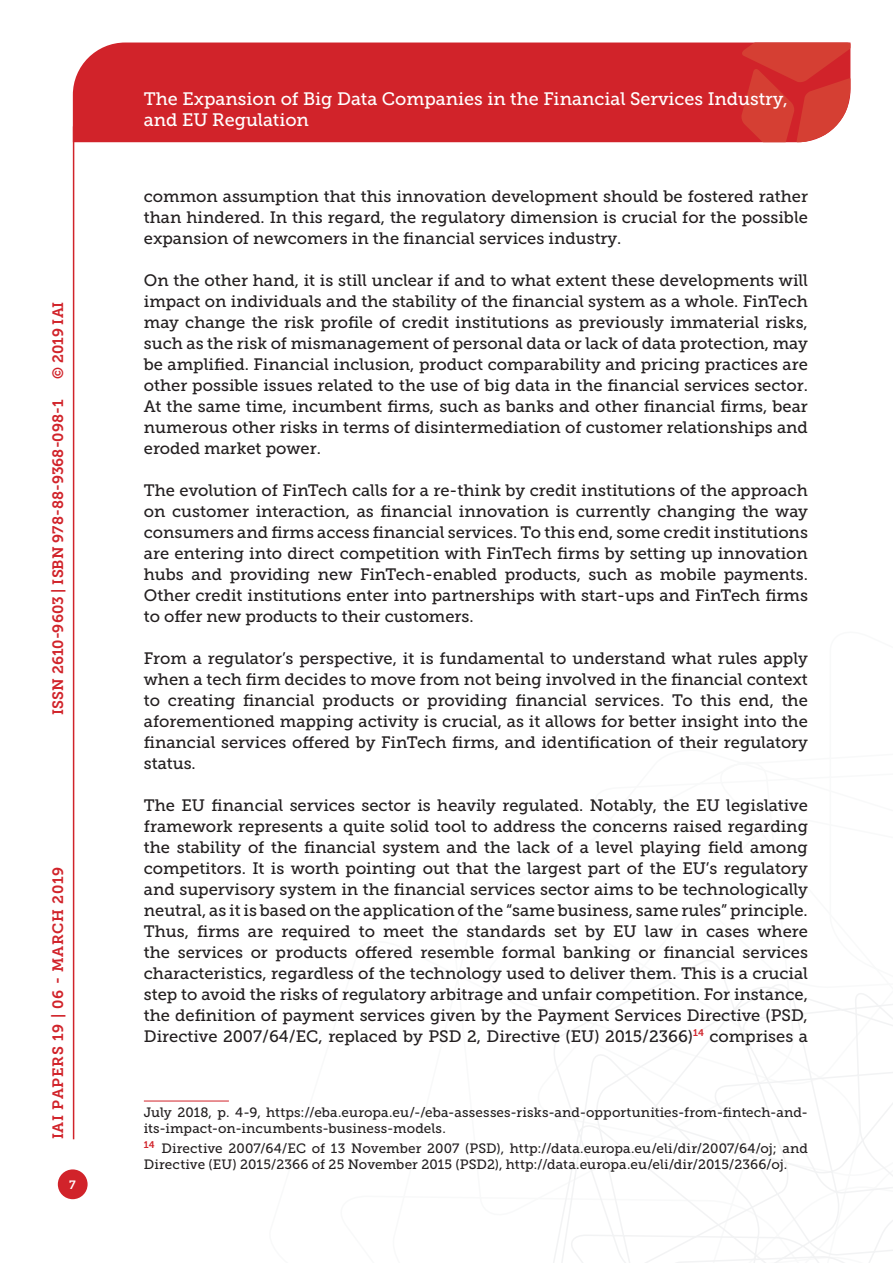
<style>
.page{position:relative;width:893px;height:1263px;background:#fff}
.page>*{position:absolute;margin:0;border:0;box-sizing:border-box;transform-origin:0 0}
.t1{font:18px/21.6px "Museo Slab 500";color:#fff}
.Testo{font:16.5px/21px "Museo Slab 500";color:#231f20;text-align:justify}
.t2{font:15px "Museo Slab 700";color:#d1232a}
.t3{font:15px "Museo Slab 700";letter-spacing:.05em;color:#d1232a}
.Nota{font:13.5px/16.2px "Museo Slab 500";letter-spacing:.01em;color:#231f20}
.t4{font:12px "Museo Slab 700";color:#fff}
</style>
<div class="page">
<svg style="left:553px;top:960px;width:340px;height:303px"></svg>
<div style="left:73px;top:43px;width:668px;height:99px;background:#d1232a"></div>
<svg style="left:741px;top:43px;width:109px;height:99px;background:#d6413a"></svg>
<div style="left:58px;top:1169px;width:30px;height:30px;background:#d1232a;border-radius:50%"></div>
<hr style="left:73px;top:126px;width:1px;height:1013px;background:#d1232a">
<hr style="left:144px;top:1101px;width:85px;height:1px;background:#d1232a">
<p class="t2" style="left:50px;top:379px;width:79px;rotate:-90deg">© 2019 IAI</p>
<p class="t2" style="left:49px;top:715px;width:317px;rotate:-90deg">ISSN 2610-9603 | ISBN 978-88-9368-098-1</p>
<p class="t3" style="left:50px;top:1139px;width:274px;rotate:-90deg">IAI PAPERS 19 | 06 - MARCH 2019</p>
<p class="t4" style="left:69px;top:1178px;width:8px">7</p>
<p class="t1" style="left:144px;top:88px;width:645px">The Expansion of Big Data Companies in the Financial Services Industry, and EU Regulation</p>
<p class="Testo" style="left:144px;top:186px;width:666px">common assumption that this innovation development should be fostered rather than hindered. In this regard, the regulatory dimension is crucial for the possible expansion of newcomers in the financial services industry.</p>
<p class="Testo" style="left:144px;top:270px;width:666px">On the other hand, it is still unclear if and to what extent these developments will impact on individuals and the stability of the financial system as a whole. FinTech may change the risk profile of credit institutions as previously immaterial risks, such as the risk of mismanagement of personal data or lack of data protection, may be amplified. Financial inclusion, product comparability and pricing practices are other possible issues related to the use of big data in the financial services sector.<br>At the same time, incumbent firms, such as banks and other financial firms, bear numerous other risks in terms of disintermediation of customer relationships and eroded market power.</p>
<p class="Testo" style="left:144px;top:480px;width:666px">The evolution of FinTech calls for a re-think by credit institutions of the approach on customer interaction, as financial innovation is currently changing the way consumers and firms access financial services. To this end, some credit institutions are entering into direct competition with FinTech firms by setting up innovation hubs and providing new FinTech-enabled products, such as mobile payments.<br>Other credit institutions enter into partnerships with start-ups and FinTech firms to offer new products to their customers.</p>
<p class="Testo" style="left:144px;top:648px;width:666px">From a regulator’s perspective, it is fundamental to understand what rules apply when a tech firm decides to move from not being involved in the financial context to creating financial products or providing financial services. To this end, the aforementioned mapping activity is crucial, as it allows for better insight into the financial services offered by FinTech firms, and identification of their regulatory status.</p>
<p class="Testo" style="left:144px;top:795px;width:666px">The EU financial services sector is heavily regulated. Notably, the EU legislative framework represents a quite solid tool to address the concerns raised regarding the stability of the financial system and the lack of a level playing field among competitors. It is worth pointing out that the largest part of the EU’s regulatory and supervisory system in the financial services sector aims to be technologically neutral, as it is based on the application of the “same business, same rules” principle.<br>Thus, firms are required to meet the standards set by EU law in cases where the services or products offered resemble formal banking or financial services characteristics, regardless of the technology used to deliver them. This is a crucial step to avoid the risks of regulatory arbitrage and unfair competition. For instance, the definition of payment services given by the Payment Services Directive (PSD, Directive 2007/64/EC, replaced by PSD 2, Directive (EU) 2015/2366)<sup>14</sup> comprises a</p>
<p class="Nota" style="left:144px;top:1104px;width:665px">July 2018, p. 4-9, https://eba.europa.eu/-/eba-assesses-risks-and-opportunities-from-fintech-and&shy;its-impact-on-incumbents-business-models.</p>
<p class="Nota" style="left:144px;top:1140px;width:666px"><sup>14</sup> Directive 2007/64/EC of 13 November 2007 (PSD), http://data.europa.eu/eli/dir/2007/64/oj; and<br>Directive (EU) 2015/2366 of 25 November 2015 (PSD2), http://data.europa.eu/eli/dir/2015/2366/oj.</p>
</div>
